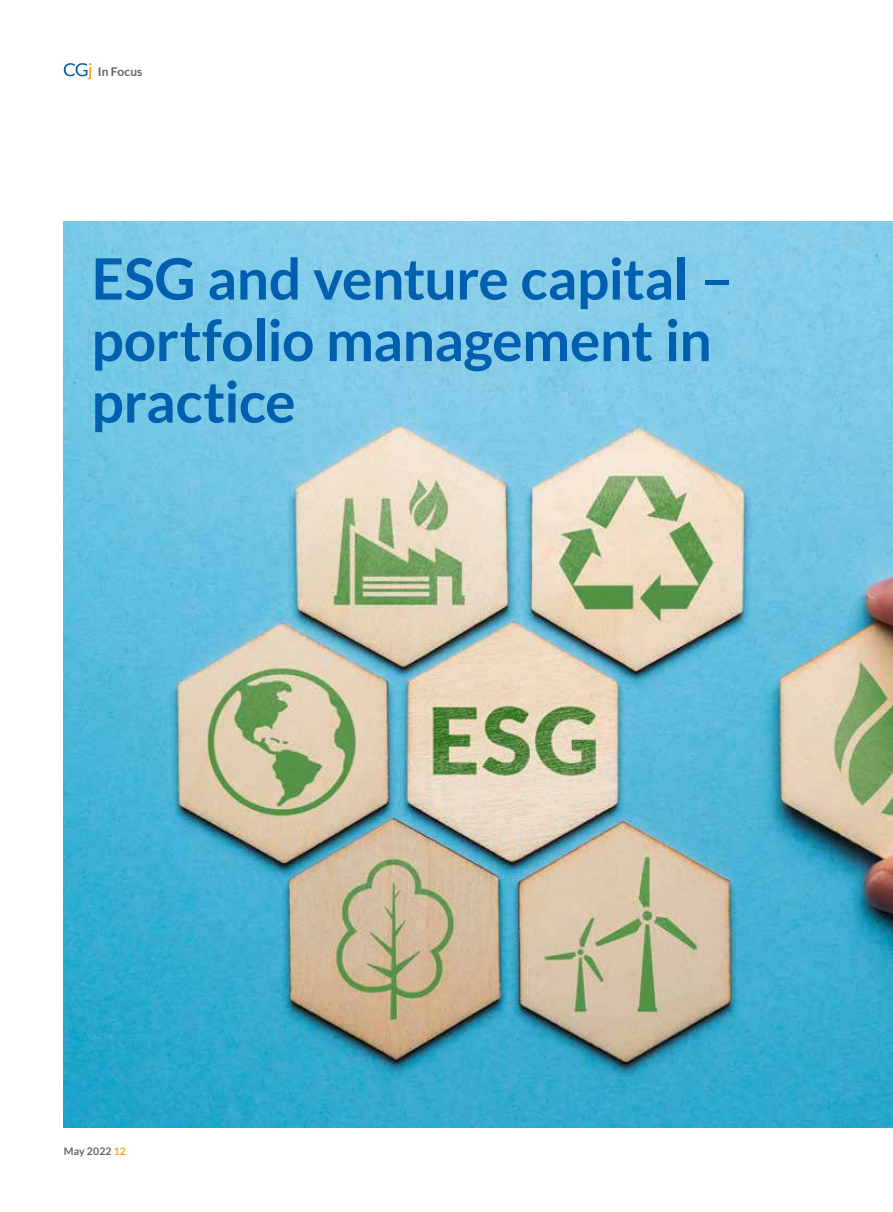
<style>
.page{position:relative;width:893px;height:1212px;background:#fff}
.page>*{position:absolute;margin:0;border:0;box-sizing:border-box;transform-origin:0 0}
.t1{font:700 57px/61.5px "Lato";letter-spacing:-.01em;color:#005fae}
.t2{font:700 12px "Lato";letter-spacing:.01em;color:#636466}
.t3{font:700 10.5px "Lato";letter-spacing:.01em;color:#636466}
.s1{color:#f99d1c}
</style>
<div class="page">
<svg style="left:64px;top:63px;width:28px;height:16px"></svg>
<img style="left:64px;top:221px;width:829px;height:906px">
<p class="t2" style="left:98px;top:65px;width:46px">In Focus</p>
<p class="t1" style="left:92px;top:247px;width:643px">ESG and venture capital – portfolio management in practice</p>
<p class="t3" style="left:64px;top:1145px;width:64px">May 2022 <span class="s1">12</span></p>
</div>
